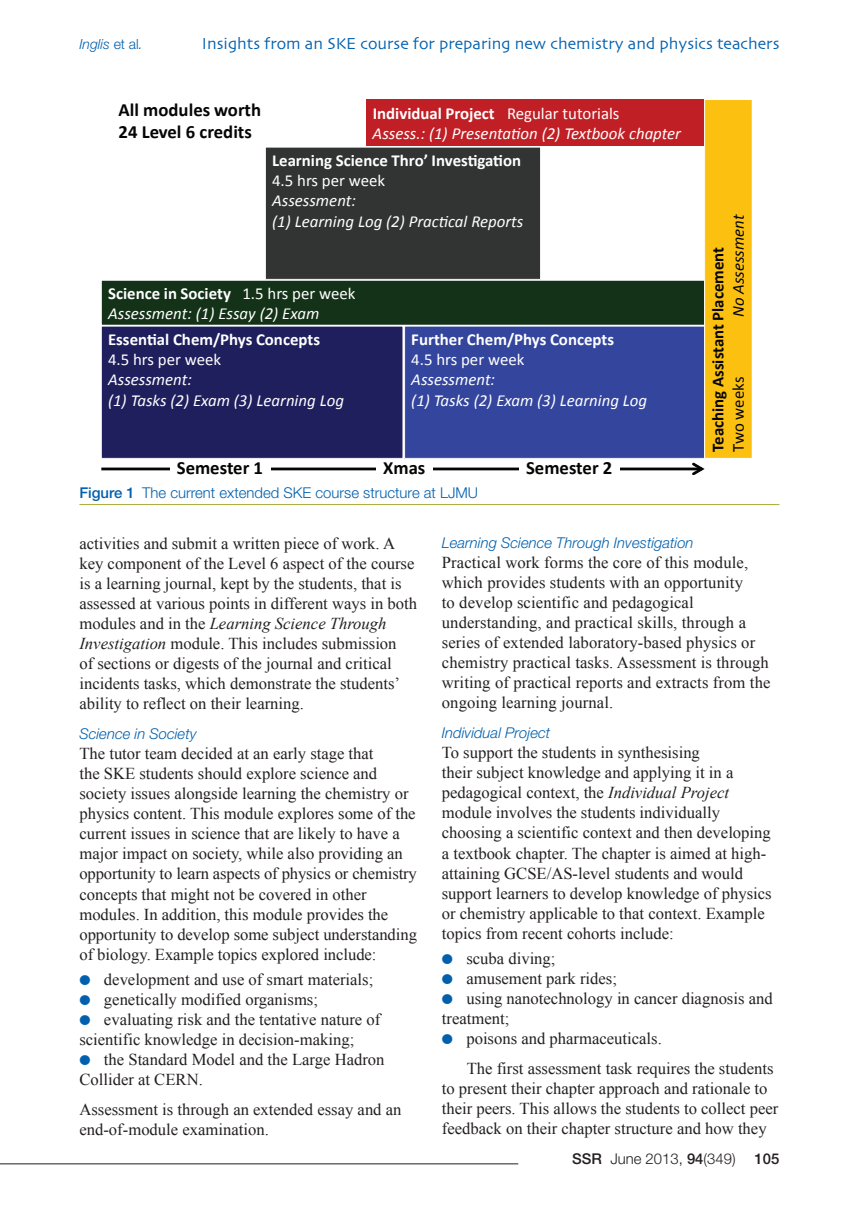
<style>
.page{position:relative;width:844px;height:1216px;background:#fff}
.page>*{position:absolute;margin:0;border:0;box-sizing:border-box;transform-origin:0 0}
.t1{font:700 18.72px/22.4px "Calibri";color:#050504}
.t2{font:italic 16.8px/20.1px "Calibri";color:#fff}
.t3{font:700 16.8px/20.1px "Calibri";color:#050504}
.t4{font:italic 16.8px "Calibri";color:#050504}
.CH_body_tx_first{font:16.62px/19.9px "Times New Roman";color:#231f20}
.CH_body_tx{font:16.62px/20.1px "Times New Roman";color:#231f20}
.CH_bulleted_list{font:16.62px/20.1px "Times New Roman";color:#231f20}
.CH_bulleted_list_las{font:16.62px/20.1px "Times New Roman";color:#231f20}
.CH_running_head_rect{font:16.62px "Skia";color:#0160ae}
.CH_bulleted_list_fir{font:16.62px "Times New Roman";color:#231f20}
.CH_B_head{font:italic 300 14.88px "Helvetica Neue LT Std";color:#0160ae}
.CH_figure_caption{font:300 14.88px "Helvetica Neue LT Std";color:#0160ae}
.t5{font:300 14.88px "Helvetica Neue LT Std";color:#231f20}
.t6{font:500 14.88px "Helvetica Neue LT Std";color:#231f20}
.CH_running_head_rect-2{font:italic 300 14px "Helvetica Neue LT Std";color:#0160ae}
.s1{font-style:normal}
.s2{font-weight:700;font-style:normal}
.s3{font-weight:500}
.s4{font-weight:400}
.s5{font-style:italic}
.s6{color:#0160ae}
</style>
<div class="page">
<hr style="left:0;top:1163px;width:518px;height:1px;background:#231f20">
<hr style="left:79px;top:504px;width:700px;height:1px;background:#a9ab38">
<hr style="left:403px;top:467px;width:298px;height:3px;background:#050504">
<svg style="left:689px;top:462px;width:16px;height:12px"></svg>
<hr style="left:101px;top:467px;width:303px;height:3px;background:#050504">
<div style="left:170px;top:453px;width:100px;height:21px;background:#fff"></div>
<div style="left:376px;top:453px;width:56px;height:21px;background:#fff"></div>
<div style="left:519px;top:453px;width:100px;height:21px;background:#fff"></div>
<div style="left:101px;top:280px;width:603px;height:45px;background:#143218"></div>
<div style="left:101px;top:280px;width:603px;height:45px;border:1px solid #fff"></div>
<div style="left:265px;top:147px;width:275px;height:132px;background:#323333"></div>
<div style="left:265px;top:147px;width:275px;height:133px;border:1px solid #fff"></div>
<div style="left:366px;top:99px;width:338px;height:47px;background:#c02025"></div>
<div style="left:101px;top:326px;width:302px;height:132px;background:#201f5e"></div>
<div style="left:101px;top:326px;width:302px;height:133px;border:1px solid #fff"></div>
<div style="left:404px;top:326px;width:300px;height:132px;background:#34459d"></div>
<div style="left:404px;top:326px;width:300px;height:133px;border:1px solid #fff"></div>
<div style="left:704px;top:99px;width:48px;height:359px;background:#fcc011"></div>
<div style="left:704px;top:99px;width:48px;height:360px;border:1px solid #fff"></div>
<p class="CH_running_head_rect-2" style="left:79px;top:36px;width:65px">Inglis <span class="s1">et al</span>.</p>
<p class="CH_running_head_rect" style="left:202px;top:34px;width:579px">Insights from an SKE course for preparing new chemistry and physics teachers</p>
<p class="t1" style="left:119px;top:98px;width:144px">All modules worth<br>24 Level 6 credits</p>
<p class="t2" style="left:372px;top:102px;width:310px"><span class="s2">Individual Project</span> <span class="s1">Regular tutorials<br></span>Assess.: (1) Presentation (2) Textbook chapter</p>
<p class="t2" style="left:272px;top:150px;width:253px"><span class="s2">Learning Science Thro’ Investigation<br></span><span class="s1">4.5 hrs per week<br></span>Assessment:<br>(1) Learning Log (2) Practical Reports</p>
<p class="t2" style="left:108px;top:283px;width:249px"><span class="s2">Science in Society</span> <span class="s1">1.5 hrs per week<br></span>Assessment: (1) Essay (2) Exam</p>
<p class="t2" style="left:108px;top:329px;width:237px"><span class="s2">Essential Chem/Phys Concepts<br></span><span class="s1">4.5 hrs per week<br></span>Assessment:<br>(1) Tasks (2) Exam (3) Learning Log</p>
<p class="t2" style="left:411px;top:329px;width:237px"><span class="s2">Further Chem/Phys Concepts<br></span><span class="s1">4.5 hrs per week<br></span>Assessment:<br>(1) Tasks (2) Exam (3) Learning Log</p>
<p class="t1" style="left:177px;top:456px;width:88px">Semester 1</p>
<p class="t1" style="left:383px;top:456px;width:44px">Xmas</p>
<p class="t1" style="left:526px;top:456px;width:88px">Semester 2</p>
<p class="CH_figure_caption" style="left:79px;top:483px;width:400px"><span class="s3">Figure 1</span> The current extended SKE course structure at LJMU</p>
<p class="t4" style="left:726px;top:317px;width:104px;rotate:-90deg">No Assessment</p>
<p class="t3" style="left:707px;top:451px;width:206px;rotate:-90deg">Teaching Assistant Placement<br><span class="s4">Two weeks</span></p>
<p class="CH_body_tx" style="left:79px;top:532px;width:339px">activities and submit a written piece of work. A key component of the Level 6 aspect of the course is a learning journal, kept by the students, that is assessed at various points in different ways in both modules and in the <span class="s5">Learning Science Through Investigation</span> module. This includes submission<br>of sections or digests of the journal and critical incidents tasks, which demonstrate the students’ ability to reflect on their learning.</p>
<p class="CH_B_head" style="left:79px;top:725px;width:119px">Science in Society</p>
<p class="CH_body_tx_first" style="left:79px;top:743px;width:339px">The tutor team decided at an early stage that<br>the SKE students should explore science and society issues alongside learning the chemistry or physics content. This module explores some of the current issues in science that are likely to have a major impact on society, while also providing an opportunity to learn aspects of physics or chemistry concepts that might not be covered in other modules. In addition, this module provides the opportunity to develop some subject understanding of biology. Example topics explored include:</p>
<p class="CH_bulleted_list_fir" style="left:79px;top:968px;width:295px"><span class="s6">●</span> development and use of smart materials;</p>
<p class="CH_bulleted_list" style="left:79px;top:989px;width:240px"><span class="s6">●</span> genetically modified organisms;</p>
<p class="CH_bulleted_list" style="left:79px;top:1009px;width:302px"><span class="s6">●</span> evaluating risk and the tentative nature of scientific knowledge in decision-making;</p>
<p class="CH_bulleted_list_las" style="left:79px;top:1049px;width:306px"><span class="s6">●</span> the Standard Model and the Large Hadron<br>Collider at CERN.</p>
<p class="CH_body_tx_first" style="left:79px;top:1099px;width:323px">Assessment is through an extended essay and an end-of-module examination.</p>
<p class="CH_B_head" style="left:441px;top:533px;width:253px">Learning Science Through Investigation</p>
<p class="CH_body_tx_first" style="left:441px;top:552px;width:330px">Practical work forms the core of this module, which provides students with an opportunity<br>to develop scientific and pedagogical understanding, and practical skills, through a series of extended laboratory-based physics or chemistry practical tasks. Assessment is through writing of practical reports and extracts from the ongoing learning journal.</p>
<p class="CH_B_head" style="left:441px;top:724px;width:110px">Individual Project</p>
<p class="CH_body_tx_first" style="left:441px;top:742px;width:331px">To support the students in synthesising<br>their subject knowledge and applying it in a pedagogical context, the <span class="s5">Individual Project </span>module involves the students individually choosing a scientific context and then developing a textbook chapter. The chapter is aimed at high&shy;attaining GCSE/AS-level students and would support learners to develop knowledge of physics or chemistry applicable to that context. Example topics from recent cohorts include:</p>
<p class="CH_bulleted_list_fir" style="left:441px;top:947px;width:115px"><span class="s6">●</span> scuba diving;</p>
<p class="CH_bulleted_list" style="left:441px;top:968px;width:177px"><span class="s6">●</span> amusement park rides;</p>
<p class="CH_bulleted_list" style="left:441px;top:988px;width:332px"><span class="s6">●</span> using nanotechnology in cancer diagnosis and treatment;</p>
<p class="CH_bulleted_list_las" style="left:441px;top:1028px;width:221px"><span class="s6">●</span> poisons and pharmaceuticals.</p>
<p class="CH_body_tx" style="left:441px;top:1058px;width:338px;text-indent:25px">The first assessment task requires the students to present their chapter approach and rationale to their peers. This allows the students to collect peer feedback on their chapter structure and how they</p>
<p class="t5" style="left:572px;top:1149px;width:165px"><span class="s3">SSR</span> June 2013, <span class="s3">94</span>(349)</p>
<p class="t6" style="left:754px;top:1149px;width:26px">105</p>
</div>
